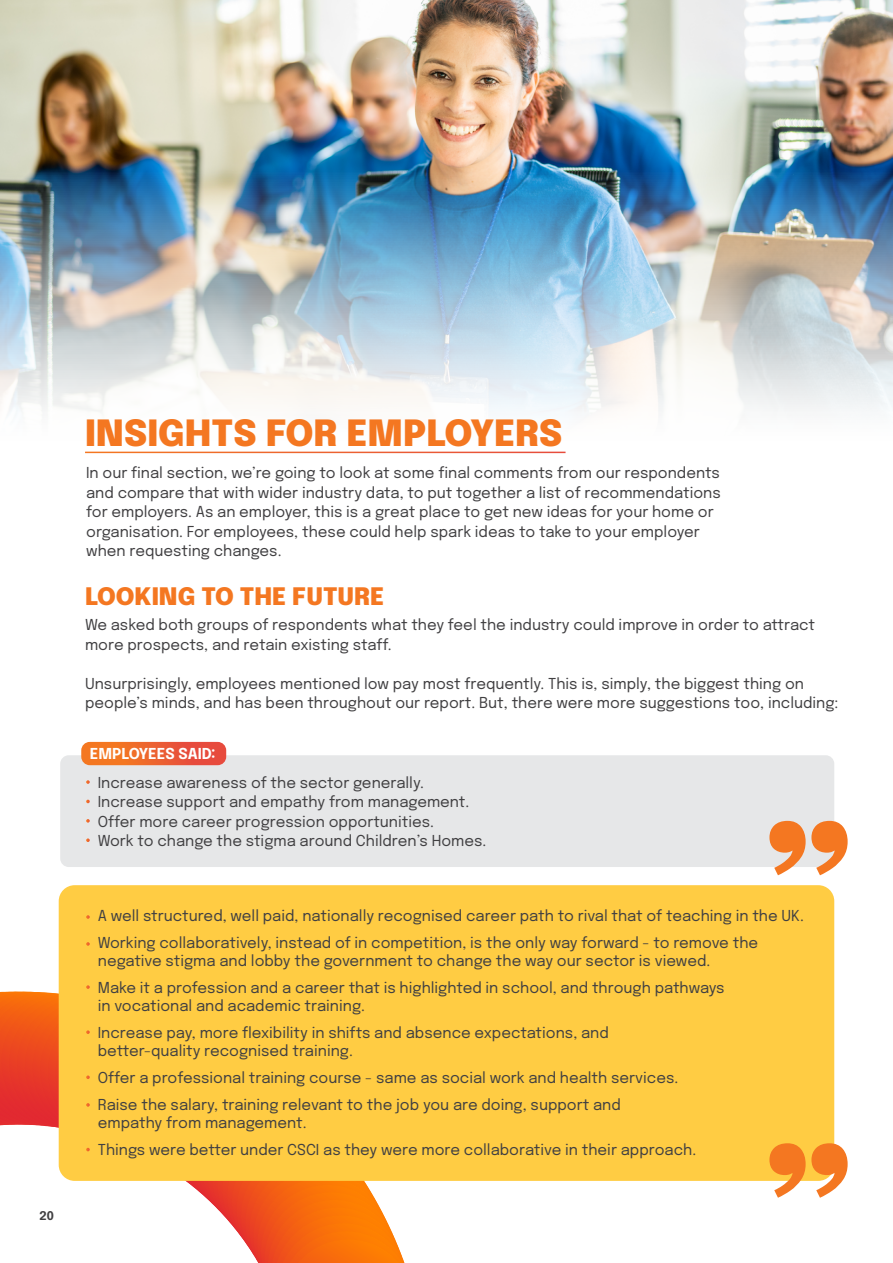
<style>
.page{position:relative;width:893px;height:1263px;background:#fff}
.page>*{position:absolute;margin:0;border:0;box-sizing:border-box;transform-origin:0 0}
.t1{font:900 36px "Epilogue";color:#f47721}
.t2{font:900 24px "Epilogue";color:#f47721}
.t3{font:15px/19.5px "Epilogue";color:#414042}
.t4{font:700 15px "Epilogue";color:#fff}
.t5{font:700 12px "Epilogue";color:#414042}
</style>
<div class="page">
<div style="left:60px;top:755px;width:774px;height:112px;background:#e6e7e8;border-radius:9px"></div>
<svg style="left:81px;top:742px;width:145px;height:23px;background:#ed6432"></svg>
<img style="left:0;top:0;width:893px;height:411px">
<div style="left:59px;top:885px;width:775px;height:296px;background:#ffcc43;border-radius:16px"></div>
<svg style="left:86px;top:780px;width:4px;height:4px"></svg>
<svg style="left:86px;top:915px;width:4px;height:4px"></svg>
<svg style="left:86px;top:800px;width:4px;height:3px"></svg>
<svg style="left:86px;top:942px;width:4px;height:4px"></svg>
<svg style="left:0;top:985px;width:404px;height:278px"></svg>
<svg style="left:86px;top:819px;width:4px;height:4px"></svg>
<svg style="left:86px;top:838px;width:4px;height:4px"></svg>
<svg style="left:769px;top:1143px;width:79px;height:55px"></svg>
<svg style="left:769px;top:821px;width:79px;height:54px"></svg>
<p class="t5" style="left:39px;top:1207px;width:16px">20</p>
<h1 class="t1" style="left:85px;top:408px;width:479px">INSIGHTS FOR EMPLOYERS</h1>
<p class="t3" style="left:86px;top:462px;width:636px">In our final section, we’re going to look at some final comments from our respondents and compare that with wider industry data, to put together a list of recommendations for employers. As an employer, this is a great place to get new ideas for your home or organisation. For employees, these could help spark ideas to take to your employer when requesting changes.</p>
<h2 class="t2" style="left:85px;top:580px;width:301px">LOOKING TO THE FUTURE</h2>
<p class="t3" style="left:85px;top:614px;width:731px">We asked both groups of respondents what they feel the industry could improve in order to attract more prospects, and retain existing staff.</p>
<p class="t3" style="left:85px;top:673px;width:755px">Unsurprisingly, employees mentioned low pay most frequently. This is, simply, the biggest thing on people’s minds, and has been throughout our report. But, there were more suggestions too, including:</p>
<p class="t4" style="left:90px;top:743px;width:127px">EMPLOYEES SAID:</p>
<p class="t3" style="left:98px;top:772px;width:390px">Increase awareness of the sector generally.<br>Increase support and empathy from management.<br>Offer more career progression opportunities.<br>Work to change the stigma around Children’s Homes.</p>
<p class="t3" style="left:98px;top:901px;width:708px;line-height:27px">A well structured, well paid, nationally recognised career path to rival that of teaching in the UK.<br>Working collaboratively, instead of in competition, is the only way forward - to remove the</p>
<p class="t3" style="left:98px;top:946px;width:628px;line-height:27px">negative stigma and lobby the government to change the way our sector is viewed.<br>Make it a profession and a career that is highlighted in school, and through pathways</p>
<p class="t3" style="left:98px;top:991px;width:513px;line-height:27px">in vocational and academic training.<br>Increase pay, more flexibility in shifts and absence expectations, and</p>
<p class="t3" style="left:98px;top:1036px;width:582px;line-height:27px">better-quality recognised training.<br>Offer a professional training course - same as social work and health services.<br>Raise the salary, training relevant to the job you are doing, support and</p>
<p class="t3" style="left:98px;top:1108px;width:600px;line-height:27px">empathy from management.<br>Things were better under CSCI as they were more collaborative in their approach.</p>
</div>
